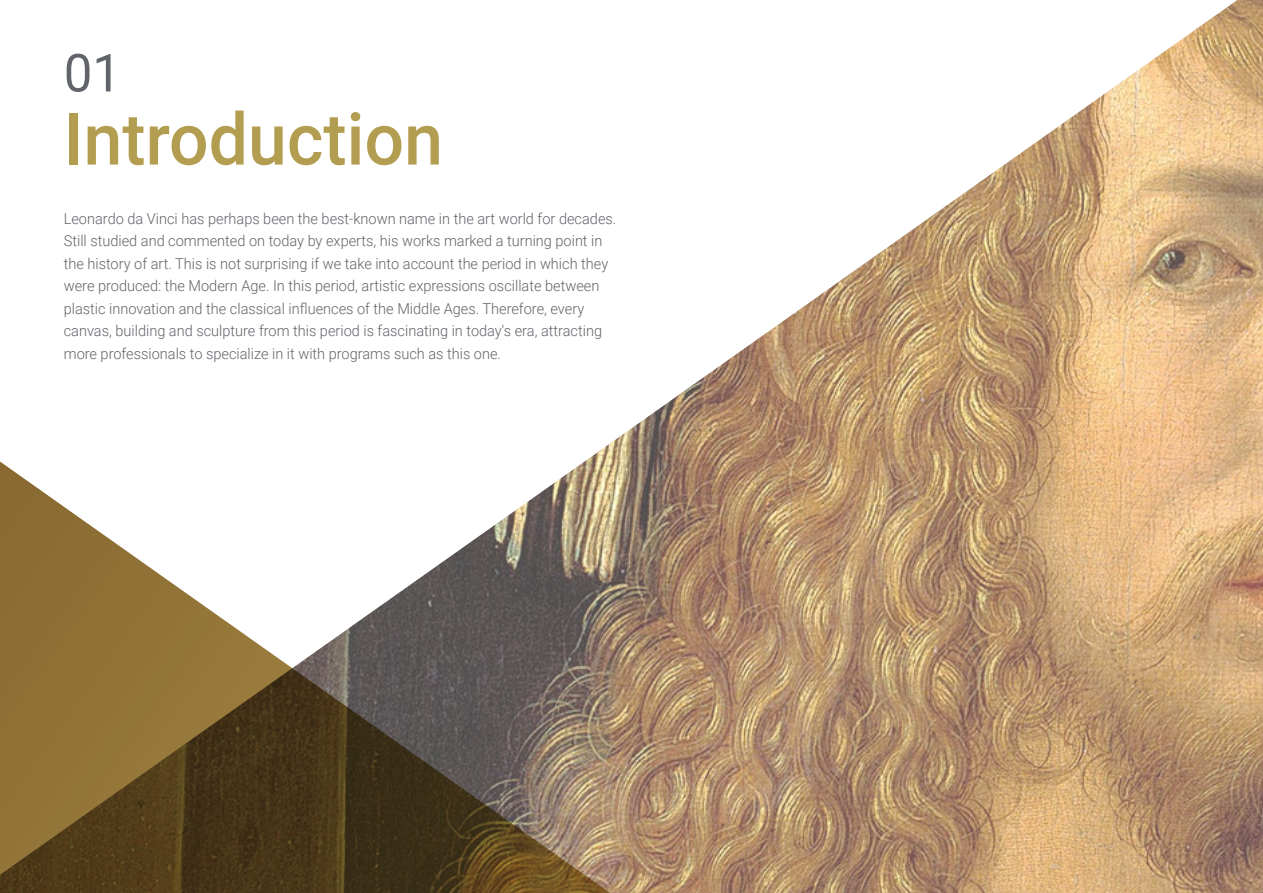
<style>
.page{position:relative;width:1263px;height:893px;background:#fff}
.page>*{position:absolute;margin:0;border:0;box-sizing:border-box;transform-origin:0 0}
.t1{font:500 72px "Roboto";color:#b39d51}
.t2{font:52.5px "Roboto";color:#61646a}
.t3{font:300 15px/22.5px "Roboto";color:#61646a}
</style>
<div class="page">
<img style="left:606px;top:0;width:657px;height:893px">
<svg style="left:0;top:446px;width:640px;height:447px"></svg>
<h2 class="t2" style="left:64px;top:36px;width:59px">01</h2>
<h1 class="t1" style="left:64px;top:89px;width:381px">Introduction</h1>
<p class="t3" style="left:64px;top:207px;width:554px">Leonardo da Vinci has perhaps been the best-known name in the art world for decades.<br>Still studied and commented on today by experts, his works marked a turning point in the history of art. This is not surprising if we take into account the period in which they were produced: the Modern Age. In this period, artistic expressions oscillate between plastic innovation and the classical influences of the Middle Ages. Therefore, every canvas, building and sculpture from this period is fascinating in today's era, attracting more professionals to specialize in it with programs such as this one.</p>
</div>
